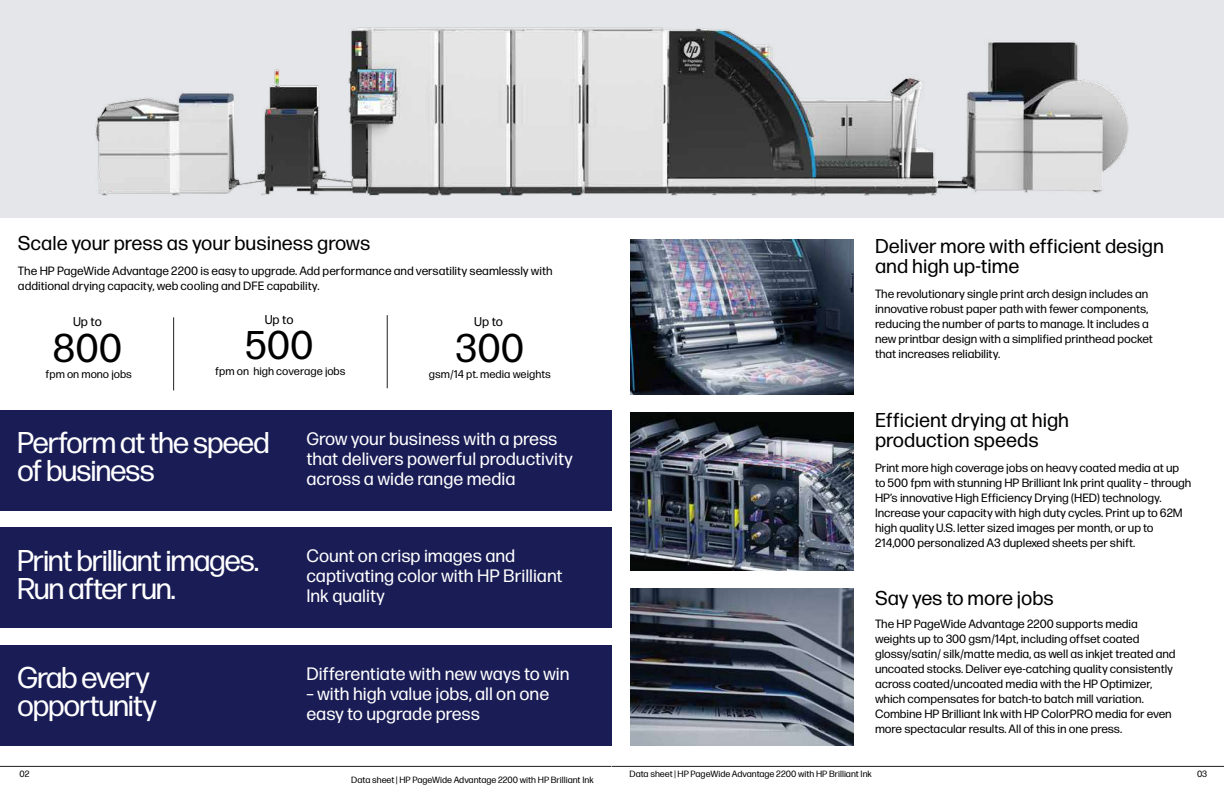
<style>
.page{position:relative;width:1224px;height:792px;background:#fff}
.page>*{position:absolute;margin:0;border:0;box-sizing:border-box;transform-origin:0 0}
.t1{font:40px "Forma DJR Micro";color:#000}
.t2{font:30px/28px "Forma DJR Display";color:#fff}
.t3{font:20px/20px "Forma DJR Micro";color:#000}
.t4{font:18px/20px "Forma DJR Micro";color:#fff}
.t5{font:12.7px "Forma DJR Micro";color:#000}
.t6{font:12px/15px "Forma DJR Micro";letter-spacing:-.005em;color:#000}
.t7{font:11.1px "Forma DJR Micro";color:#000}
.t8{font:9px "Forma DJR Micro";color:#000}
</style>
<div class="page">
<div style="left:0;top:0;width:1224px;height:218px;background:#e5e6e9"></div>
<img style="left:630px;top:588px;width:224px;height:158px">
<div style="left:0;top:410px;width:612px;height:101px;background:#191c55"></div>
<div style="left:0;top:528px;width:612px;height:100px;background:#191c55"></div>
<hr style="left:173px;top:317px;width:1px;height:73px;background:#231f20">
<hr style="left:387px;top:315px;width:1px;height:73px;background:#231f20">
<div style="left:0;top:645px;width:612px;height:101px;background:#191c55"></div>
<img style="left:95px;top:28px;width:1034px;height:168px">
<img style="left:630px;top:413px;width:224px;height:157px">
<img style="left:630px;top:239px;width:224px;height:156px">
<hr style="left:0;top:766px;width:612px;height:1px;background:#231f20">
<hr style="left:612px;top:766px;width:612px;height:1px;background:#231f20">
<h3 class="t3" style="left:18px;top:233px;width:354px">Scale your press as your business grows</h3>
<p class="t6" style="left:18px;top:263px;width:536px">The HP PageWide Advantage 2200 is easy to upgrade. Add performance and versatility seamlessly with additional drying capacity, web cooling and DFE capability.</p>
<p class="t5" style="left:265px;top:311px;width:30px">Up to</p>
<h1 class="t1" style="left:245px;top:321px;width:71px">500</h1>
<p class="t7" style="left:215px;top:365px;width:132px">fpm on high coverage jobs</p>
<p class="t5" style="left:73px;top:314px;width:30px">Up to</p>
<h1 class="t1" style="left:53px;top:323px;width:71px">800</h1>
<p class="t7" style="left:46px;top:367px;width:88px">fpm on mono jobs</p>
<p class="t5" style="left:474px;top:314px;width:30px">Up to</p>
<h1 class="t1" style="left:455px;top:323px;width:71px">300</h1>
<p class="t7" style="left:429px;top:367px;width:123px">gsm/14 pt. media weights</p>
<h2 class="t2" style="left:18px;top:428px;width:253px">Perform at the speed of business</h2>
<h2 class="t2" style="left:18px;top:546px;width:242px">Print brilliant images.<br>Run after run.</h2>
<h3 class="t4" style="left:306px;top:428px;width:268px">Grow your business with a press that delivers powerful productivity across a wide range media</h3>
<h3 class="t4" style="left:306px;top:546px;width:258px">Count on crisp images and captivating color with HP Brilliant<br>Ink quality</h3>
<h2 class="t2" style="left:18px;top:663px;width:140px">Grab every opportunity</h2>
<h3 class="t4" style="left:306px;top:663px;width:265px">Differentiate with new ways to win</h3>
<h3 class="t4" style="left:306px;top:683px;width:244px">– with high value jobs, all on one easy to upgrade press</h3>
<p class="t8" style="left:19px;top:768px;width:11px">02</p>
<p class="t8" style="left:351px;top:773px;width:244px">Data sheet | HP PageWide Advantage 2200 with HP Brilliant Ink</p>
<h3 class="t3" style="left:875px;top:236px;width:290px">Deliver more with efficient design and high up-time</h3>
<p class="t6" style="left:875px;top:286px;width:279px">The revolutionary single print arch design includes an innovative robust paper path with fewer components, reducing the number of parts to manage. It includes a new printbar design with a simplified printhead pocket that increases reliability.</p>
<h3 class="t3" style="left:875px;top:409px;width:196px">Efficient drying at high production speeds</h3>
<p class="t6" style="left:875px;top:460px;width:318px">Print more high coverage jobs on heavy coated media at up to 500 fpm with stunning HP Brilliant Ink print quality – through HP’s innovative High Efficiency Drying (HED) technology.<br>Increase your capacity with high duty cycles. Print up to 62M high quality U.S. letter sized images per month, or up to 214,000 personalized A3 duplexed sheets per shift.</p>
<h3 class="t3" style="left:875px;top:588px;width:180px">Say yes to more jobs</h3>
<p class="t6" style="left:875px;top:616px;width:302px">The HP PageWide Advantage 2200 supports media weights up to 300 gsm/14pt, including offset coated glossy/satin/ silk/matte media, as well as inkjet treated and uncoated stocks. Deliver eye-catching quality consistently across coated/uncoated media with the HP Optimizer, which compensates for batch-to batch mill variation.<br>Combine HP Brilliant Ink with HP ColorPRO media for even more spectacular results. All of this in one press.</p>
<p class="t8" style="left:629px;top:768px;width:244px">Data sheet | HP PageWide Advantage 2200 with HP Brilliant Ink</p>
<p class="t8" style="left:1197px;top:768px;width:12px">03</p>
</div>
